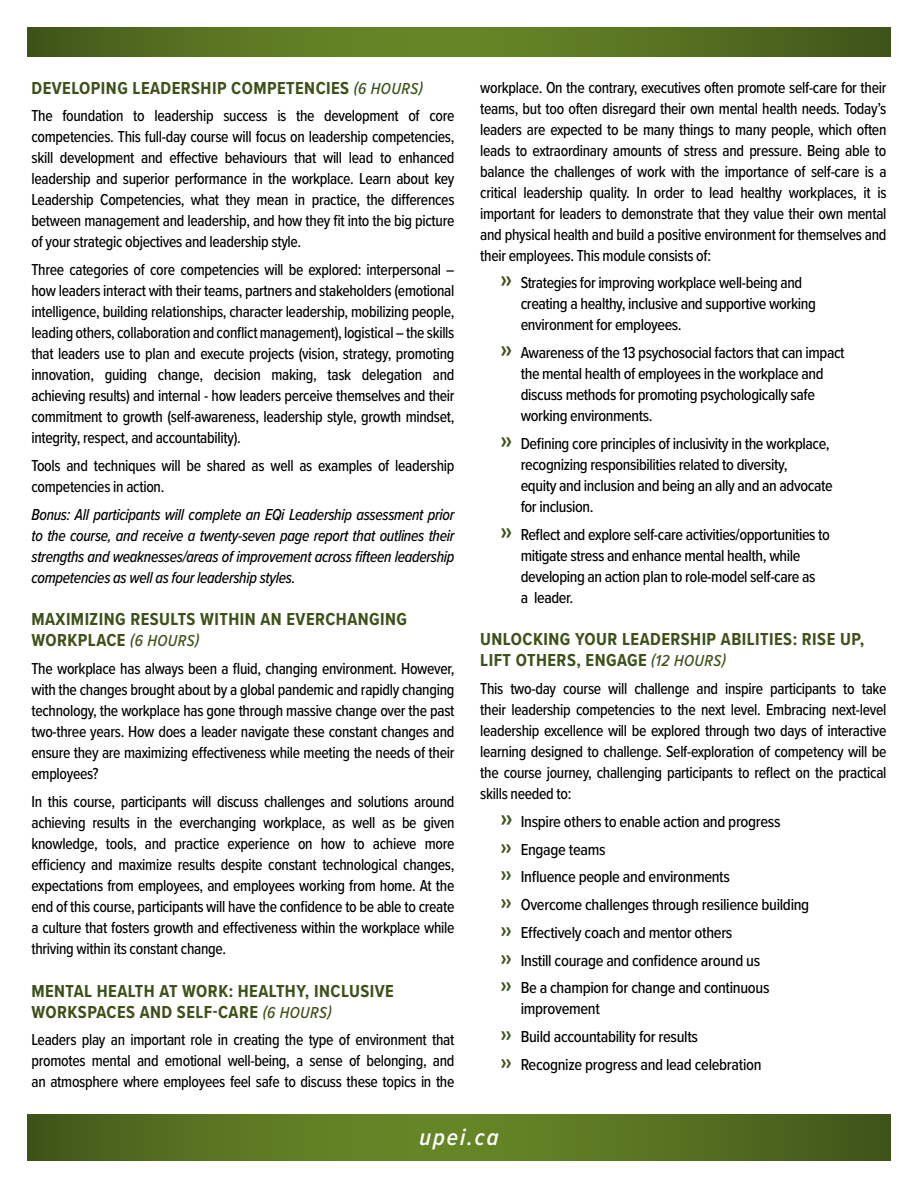
<style>
.page{position:relative;width:918px;height:1188px;background:#fff}
.page>*{position:absolute;margin:0;border:0;box-sizing:border-box;transform-origin:0 0}
.t1{font:italic 600 24px "Proxima Nova Cond";letter-spacing:.08em;color:#fff}
.t2{font:700 18px/21px "Proxima Nova Cond";letter-spacing:.025em;color:#3d5119}
.t3{font:500 16.5px/21px "Proxima Nova Cond";letter-spacing:-.02em;color:#000;text-align:justify;scale:.95 1}
.t4{font:500 16.5px/21px "Proxima Nova Cond";letter-spacing:-.02em;color:#000}
.t5{font:italic 500 16.5px/21px "Proxima Nova Cond";letter-spacing:-.02em;color:#000;text-align:justify;scale:.95 1}
.t6{font:500 16.5px/21px "Proxima Nova Cond";letter-spacing:-.02em;color:#000;scale:.96 1}
.s1{font-weight:500;font-style:italic;font-size:16.5px}
.s2{font-family:"Clarke";font-weight:900;font-size:18px;color:#3d5119}
.s3{font-family:"Clarke";font-weight:900;color:#3d5119}
</style>
<div class="page">
<svg style="left:27px;top:1115px;width:864px;height:46px;background:#567121"></svg>
<svg style="left:27px;top:27px;width:864px;height:30px;background:#567121"></svg>
<p class="t2" style="left:32px;top:77px;width:393px">DEVELOPING LEADERSHIP COMPETENCIES <span class="s1">(6 HOURS)</span></p>
<p class="t3" style="left:32px;top:105px;width:447px">The foundation to leadership success is the development of core competencies. This full-day course will focus on leadership competencies, skill development and effective behaviours that will lead to enhanced leadership and superior performance in the workplace. Learn about key Leadership Competencies, what they mean in practice, the differences between management and leadership, and how they fit into the big picture of your strategic objectives and leadership style.</p>
<p class="t3" style="left:32px;top:259px;width:447px">Three categories of core competencies will be explored: interpersonal – how leaders interact with their teams, partners and stakeholders (emotional intelligence, building relationships, character leadership, mobilizing people, leading others, collaboration and conflict management), logistical – the skills that leaders use to plan and execute projects (vision, strategy, promoting innovation, guiding change, decision making, task delegation and achieving results) and internal - how leaders perceive themselves and their commitment to growth (self-awareness, leadership style, growth mindset, integrity, respect, and accountability).</p>
<p class="t3" style="left:32px;top:454px;width:447px">Tools and techniques will be shared as well as examples of leadership competencies in action.</p>
<p class="t5" style="left:32px;top:503px;width:447px">Bonus: All participants will complete an EQi Leadership assessment prior to the course, and receive a twenty-seven page report that outlines their strengths and weaknesses/areas of improvement across fifteen leadership competencies as well as four leadership styles.</p>
<p class="t2" style="left:32px;top:609px;width:377px">MAXIMIZING RESULTS WITHIN AN EVERCHANGING<br>WORKPLACE <span class="s1">(6 HOURS)</span></p>
<p class="t3" style="left:32px;top:658px;width:447px">The workplace has always been a fluid, changing environment. However, with the changes brought about by a global pandemic and rapidly changing technology, the workplace has gone through massive change over the past two-three years. How does a leader navigate these constant changes and ensure they are maximizing effectiveness while meeting the needs of their employees?</p>
<p class="t3" style="left:32px;top:790px;width:447px">In this course, participants will discuss challenges and solutions around achieving results in the everchanging workplace, as well as be given knowledge, tools, and practice experience on how to achieve more efficiency and maximize results despite constant technological changes, expectations from employees, and employees working from home. At the end of this course, participants will have the confidence to be able to create a culture that fosters growth and effectiveness within the workplace while thriving within its constant change.</p>
<p class="t2" style="left:32px;top:980px;width:364px">MENTAL HEALTH AT WORK: HEALTHY, INCLUSIVE<br>WORKSPACES AND SELF-CARE <span class="s1">(6 HOURS)</span></p>
<p class="t3" style="left:32px;top:1029px;width:447px">Leaders play an important role in creating the type of environment that promotes mental and emotional well-being, a sense of belonging, and an atmosphere where employees feel safe to discuss these topics in the</p>
<h1 class="t1" style="left:419px;top:1119px;width:81px">upei.ca</h1>
<p class="t3" style="left:480px;top:76px;width:429px">workplace. On the contrary, executives often promote self-care for their teams, but too often disregard their own mental health needs. Today’s leaders are expected to be many things to many people, which often leads to extraordinary amounts of stress and pressure. Being able to balance the challenges of work with the importance of self-care is a critical leadership quality. In order to lead healthy workplaces, it is important for leaders to demonstrate that they value their own mental and physical health and build a positive environment for themselves and their employees. This module consists of:</p>
<p class="t6" style="left:521px;top:272px;width:309px;text-indent:-20px"><span class="s2">&gt;&gt;</span> Strategies for improving workplace well-being and creating a healthy, inclusive and supportive working environment for employees.</p>
<p class="t4" style="left:521px;top:341px;width:325px;text-indent:-20px"><span class="s2">&gt;&gt;</span> Awareness of the 13 psychosocial factors that can impact the mental health of employees in the workplace and discuss methods for promoting psychologically safe working environments.</p>
<p class="t4" style="left:521px;top:432px;width:314px;text-indent:-20px"><span class="s2">&gt;&gt;</span> Defining core principles of inclusivity in the workplace, recognizing responsibilities related to diversity,<br>equity and inclusion and being an ally and an advocate for inclusion.</p>
<p class="t4" style="left:521px;top:523px;width:311px;text-indent:-20px"><span class="s2">&gt;&gt;</span> Reflect and explore self-care activities/opportunities to mitigate stress and enhance mental health, while developing an action plan to role-model self-care as<br>a leader.</p>
<p class="t2" style="left:480px;top:628px;width:386px">UNLOCKING YOUR LEADERSHIP ABILITIES: RISE UP,<br>LIFT OTHERS, ENGAGE <span class="s1">(12 HOURS)</span></p>
<p class="t3" style="left:480px;top:677px;width:429px">This two-day course will challenge and inspire participants to take their leadership competencies to the next level. Embracing next-level leadership excellence will be explored through two days of interactive learning designed to challenge. Self-exploration of competency will be the course journey, challenging participants to reflect on the practical skills needed to:</p>
<p class="t4" style="left:501px;top:807px;width:310px;line-height:27.8px"><span class="s2">&gt;&gt;</span> Inspire others to enable action and progress<br><span class="s3">&gt;&gt;</span> Engage teams<br><span class="s3">&gt;&gt;</span> Influence people and environments<br><span class="s3">&gt;&gt;</span> Overcome challenges through resilience building <span class="s3">&gt;&gt;</span> Effectively coach and mentor others<br><span class="s3">&gt;&gt;</span> Instill courage and confidence around us<br><span class="s3">&gt;&gt;</span> Be a champion for change and continuous</p>
<p class="t4" style="left:501px;top:994px;width:262px;line-height:27.8px;text-indent:20px">improvement<br><span class="s3">&gt;&gt;</span> Build accountability for results<br><span class="s3">&gt;&gt;</span> Recognize progress and lead celebration</p>
</div>
